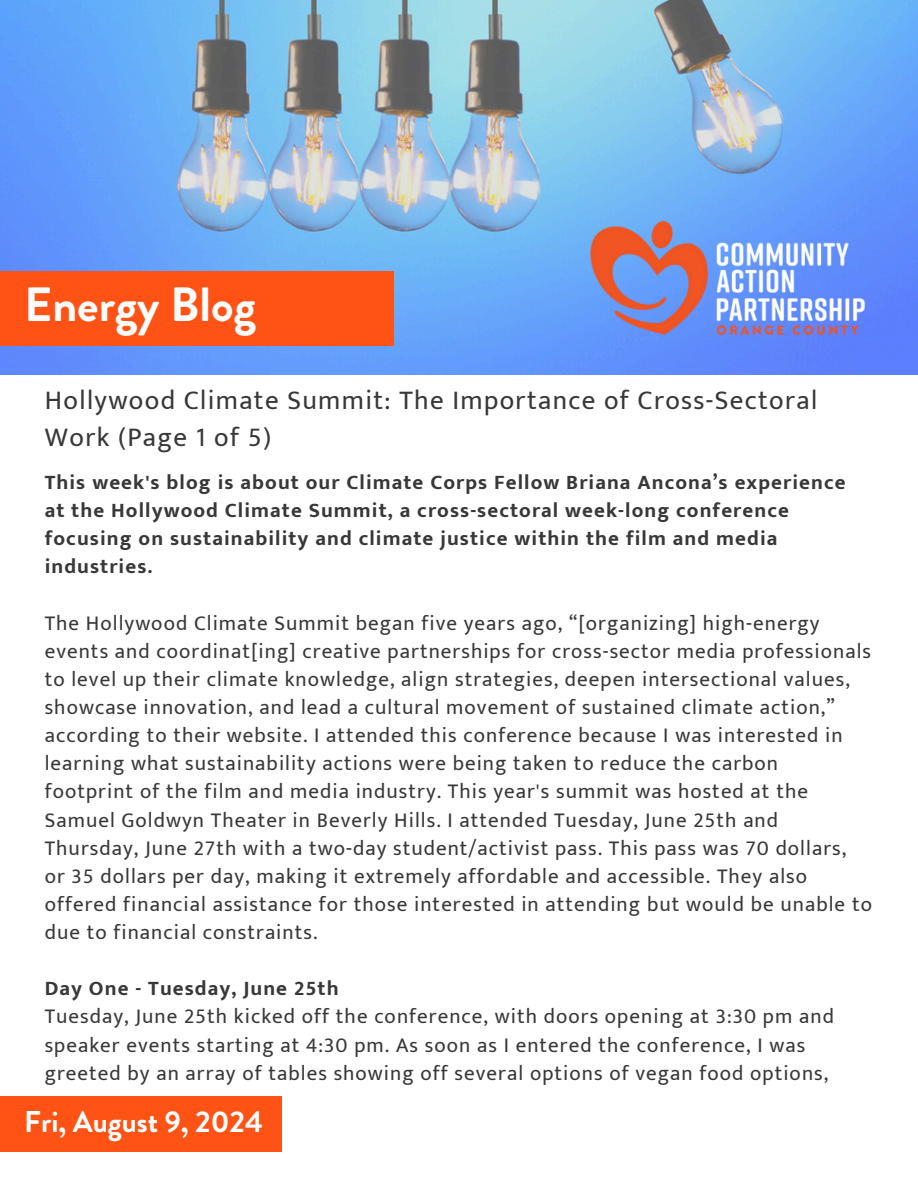
<style>
.page{position:relative;width:918px;height:1188px;background:#fff}
.page>*{position:absolute;margin:0;border:0;box-sizing:border-box;transform-origin:0 0}
.t1{font:700 48px "Brandon Grotesque";color:#fff}
.t2{font:700 30px "Brandon Grotesque";color:#fff}
.t3{font:27px/37.2px "Mukta";letter-spacing:.05em;color:#383838}
.t4{font:21px/28.2px "Mukta";letter-spacing:.05em;color:#383838}
.t5{font:700 21px/28.2px "Mukta";letter-spacing:.05em;color:#383838}
</style>
<div class="page">
<img style="left:0;top:0;width:918px;height:375px">
<div style="left:0;top:271px;width:393px;height:74px;background:#ff5315"></div>
<img style="left:561px;top:193px;width:332px;height:171px">
<div style="left:0;top:1096px;width:281px;height:55px;background:#ff5315"></div>
<h1 class="t1" style="left:24px;top:271px;width:233px">Energy Blog</h1>
<p class="t3" style="left:45px;top:381px;width:774px">Hollywood Climate Summit: The Importance of Cross-Sectoral<br>Work (Page 1 of 5)</p>
<p class="t5" style="left:45px;top:468px;width:803px">This week's blog is about our Climate Corps Fellow Briana Ancona’s experience at the Hollywood Climate Summit, a cross-sectoral week-long conference focusing on sustainability and climate justice within the film and media industries.</p>
<h3 class="t4" style="left:45px;top:608px;width:829px">The Hollywood Climate Summit began five years ago, “[organizing] high-energy events and coordinat[ing] creative partnerships for cross-sector media professionals to level up their climate knowledge, align strategies, deepen intersectional values, showcase innovation, and lead a cultural movement of sustained climate action,” according to their website. I attended this conference because I was interested in learning what sustainability actions were being taken to reduce the carbon<br>footprint of the film and media industry. This year's summit was hosted at the Samuel Goldwyn Theater in Beverly Hills. I attended Tuesday, June 25th and Thursday, June 27th with a two-day student/activist pass. This pass was 70 dollars,<br>or 35 dollars per day, making it extremely affordable and accessible. They also offered financial assistance for those interested in attending but would be unable to due to financial constraints.</h3>
<h4 class="t5" style="left:45px;top:974px;width:295px">Day One - Tuesday, June 25th</h4>
<p class="t4" style="left:45px;top:1002px;width:791px">Tuesday, June 25th kicked off the conference, with doors opening at 3:30 pm and speaker events starting at 4:30 pm. As soon as I entered the conference, I was greeted by an array of tables showing off several options of vegan food options,</p>
<p class="t2" style="left:24px;top:1101px;width:240px">Fri, August 9, 2024</p>
</div>
